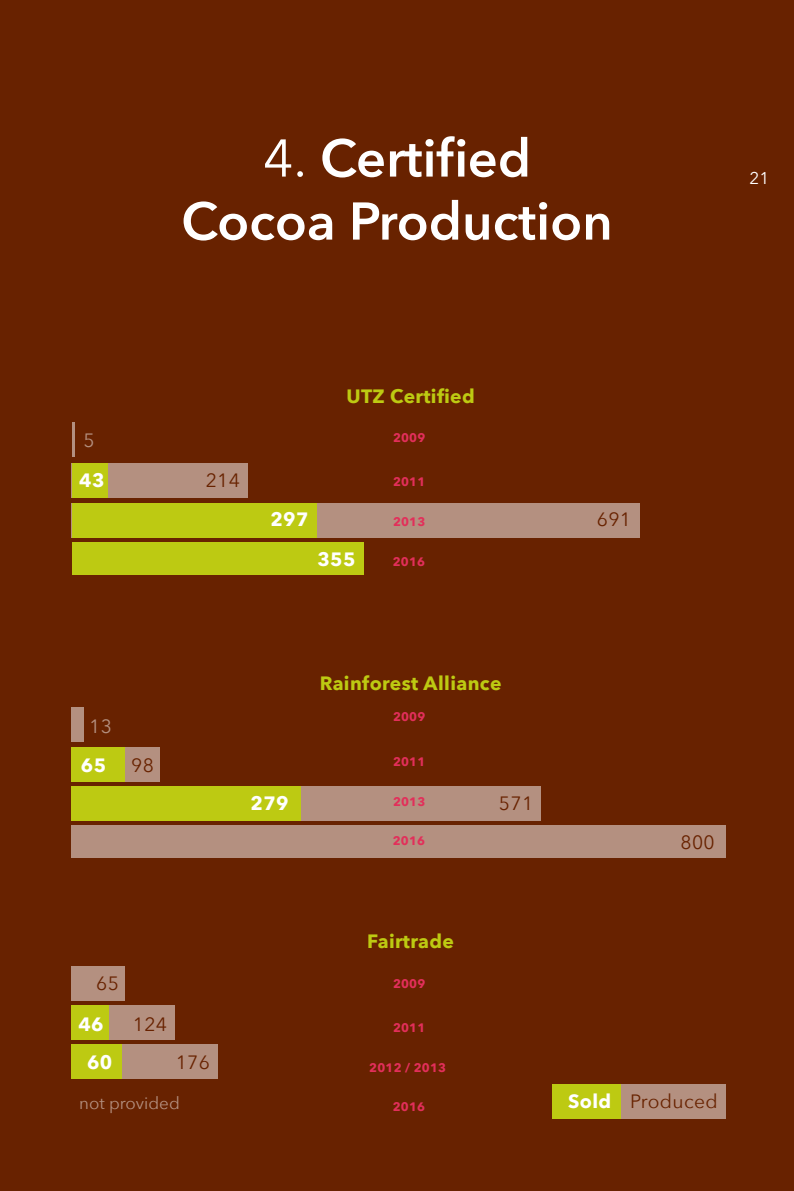
<style>
.page{position:relative;width:794px;height:1191px;background:#682200}
.page>*{position:absolute;margin:0;border:0;box-sizing:border-box;transform-origin:0 0}
.t1{font:600 52.5px/63px "Avenir Next";color:#fff;text-align:center}
.t2{font:700 19.25px "Avenir Next";letter-spacing:.02em;color:#bdca12}
.t3{font:19.25px "Avenir Next";letter-spacing:.02em;color:#682200}
.t4{font:700 19.25px "Avenir Next";letter-spacing:.02em;color:#fff}
.t5{font:19.25px "Avenir Next";color:#b49080}
.t6{font:16.97px "Avenir Next";color:#b49080}
.t7{font:16.97px "Avenir Next";color:#fff}
.t8{font:700 12.25px "Avenir Next";letter-spacing:.02em;color:#e22f5a}
.s1{font-weight:400}
</style>
<div class="page">
<div style="left:72px;top:463px;width:176px;height:34px;background:#b49080"></div>
<div style="left:72px;top:542px;width:291px;height:33px;background:#bdca12"></div>
<div style="left:72px;top:503px;width:568px;height:34px;background:#b49080"></div>
<div style="left:72px;top:503px;width:244px;height:34px;background:#bdca12"></div>
<hr style="left:72px;top:422px;width:3px;height:35px;background:#b49080">
<div style="left:72px;top:463px;width:35px;height:34px;background:#bdca12"></div>
<div style="left:71px;top:825px;width:654px;height:33px;background:#b49080"></div>
<div style="left:71px;top:786px;width:470px;height:34px;background:#b49080"></div>
<div style="left:71px;top:786px;width:230px;height:34px;background:#bdca12"></div>
<div style="left:71px;top:707px;width:12px;height:35px;background:#b49080"></div>
<div style="left:71px;top:966px;width:53px;height:35px;background:#b49080"></div>
<div style="left:71px;top:1005px;width:103px;height:35px;background:#b49080"></div>
<div style="left:71px;top:1044px;width:146px;height:35px;background:#b49080"></div>
<div style="left:552px;top:1084px;width:173px;height:34px;background:#b49080"></div>
<div style="left:71px;top:1044px;width:50px;height:35px;background:#bdca12"></div>
<div style="left:552px;top:1084px;width:68px;height:34px;background:#bdca12"></div>
<div style="left:71px;top:1005px;width:38px;height:35px;background:#bdca12"></div>
<div style="left:71px;top:746px;width:89px;height:35px;background:#b49080"></div>
<div style="left:71px;top:746px;width:53px;height:35px;background:#bdca12"></div>
<h1 class="t1" style="left:181px;top:125px;width:433px"><span class="s1">4.</span> Certified<br>Cocoa Production</h1>
<h3 class="t7" style="left:749px;top:164px;width:21px">21</h3>
<h2 class="t5" style="left:84px;top:423px;width:13px">5</h2>
<h2 class="t4" style="left:79px;top:463px;width:27px">43</h2>
<h2 class="t3" style="left:206px;top:464px;width:36px">214</h2>
<h2 class="t2" style="left:346px;top:379px;width:130px">UTZ Certified</h2>
<p class="t8" style="left:393px;top:427px;width:34px">2009</p>
<p class="t8" style="left:393px;top:471px;width:34px">2011</p>
<h2 class="t4" style="left:270px;top:502px;width:40px">297</h2>
<h2 class="t3" style="left:597px;top:503px;width:36px">691</h2>
<h2 class="t4" style="left:317px;top:542px;width:40px">355</h2>
<p class="t8" style="left:393px;top:511px;width:34px">2013</p>
<p class="t8" style="left:393px;top:550px;width:34px">2016</p>
<h2 class="t5" style="left:89px;top:709px;width:24px">13</h2>
<h2 class="t4" style="left:81px;top:748px;width:27px">65</h2>
<h2 class="t3" style="left:131px;top:748px;width:24px">98</h2>
<h2 class="t3" style="left:96px;top:967px;width:24px">65</h2>
<h2 class="t4" style="left:78px;top:1007px;width:27px">46</h2>
<h2 class="t4" style="left:87px;top:1045px;width:27px">60</h2>
<h2 class="t3" style="left:133px;top:1008px;width:36px">124</h2>
<h2 class="t3" style="left:176px;top:1045px;width:36px">176</h2>
<h3 class="t6" style="left:79px;top:1088px;width:102px">not provided</h3>
<h2 class="t2" style="left:320px;top:666px;width:183px">Rainforest Alliance</h2>
<p class="t8" style="left:393px;top:706px;width:34px">2009</p>
<p class="t8" style="left:393px;top:751px;width:34px">2011</p>
<h2 class="t4" style="left:251px;top:787px;width:40px">279</h2>
<h2 class="t3" style="left:499px;top:787px;width:36px">571</h2>
<p class="t8" style="left:393px;top:790px;width:34px">2013</p>
<p class="t8" style="left:393px;top:830px;width:34px">2016</p>
<h2 class="t2" style="left:367px;top:924px;width:88px">Fairtrade</h2>
<p class="t8" style="left:393px;top:973px;width:34px">2009</p>
<p class="t8" style="left:393px;top:1017px;width:34px">2011</p>
<p class="t8" style="left:369px;top:1057px;width:78px">2012 / 2013</p>
<p class="t8" style="left:393px;top:1096px;width:34px">2016</p>
<h2 class="t3" style="left:680px;top:826px;width:36px">800</h2>
<h2 class="t4" style="left:568px;top:1085px;width:45px">Sold</h2>
<h2 class="t3" style="left:630px;top:1085px;width:89px">Produced</h2>
</div>
